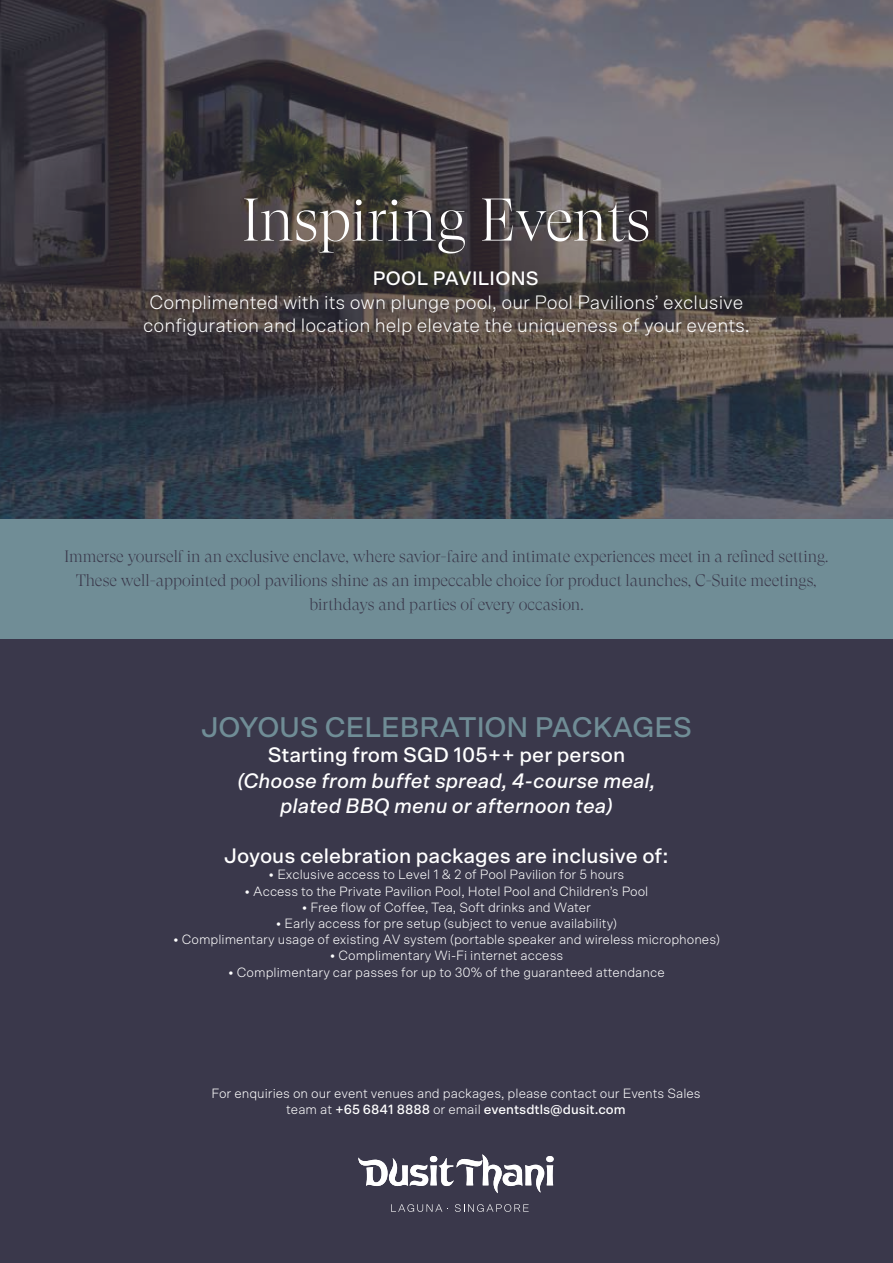
<style>
.page{position:relative;width:893px;height:1263px;background:#fff}
.page>*{position:absolute;margin:0;border:0;box-sizing:border-box;transform-origin:0 0}
.t1{font:300 60px "GT Super Display";color:#fff}
.t2{font:500 28.5px "Scto Grotesk A";color:#708d96}
.t3{font:500 21px "Scto Grotesk A";color:#fff}
.t4{font:italic 500 21px/25.2px "Scto Grotesk A";color:#fff;text-align:center}
.t5{font:300 19.5px/23.4px "Scto Grotesk A";color:#fff;text-align:center}
.t6{font:500 19.5px "Scto Grotesk A";letter-spacing:.015em;color:#fff}
.t7{font:300 16.5px/24px "GT Super Display";color:#3a384b;text-align:center}
.t8{font:300 13.5px/16.2px "Scto Grotesk A";color:#fff;text-align:center}
.s1{font-weight:500}
</style>
<div class="page">
<svg style="left:0;top:0;width:893px;height:520px;background:#4b494f"></svg>
<div style="left:0;top:520px;width:893px;height:729px;background:#708d96"></div>
<div style="left:0;top:640px;width:893px;height:623px;background:#3a384b"></div>
<svg style="left:391px;top:1204px;width:57px;height:8px"></svg>
<svg style="left:455px;top:1204px;width:74px;height:8px"></svg>
<svg style="left:358px;top:1154px;width:196px;height:39px"></svg>
<h1 class="t1" style="left:242px;top:188px;width:410px">Inspiring Events</h1>
<h3 class="t6" style="left:373px;top:267px;width:167px">POOL PAVILIONS</h3>
<h3 class="t5" style="left:143px;top:290px;width:608px">Complimented with its own plunge pool, our Pool Pavilions’ exclusive configuration and location help elevate the uniqueness of your events.</h3>
<p class="t7" style="left:64px;top:545px;width:766px">Immerse yourself in an exclusive enclave, where savior-faire and intimate experiences meet in a refined setting.<br>These well-appointed pool pavilions shine as an impeccable choice for product launches, C-Suite meetings, birthdays and parties of every occasion.</p>
<h2 class="t2" style="left:201px;top:710px;width:492px">JOYOUS CELEBRATION PACKAGES</h2>
<h3 class="t3" style="left:268px;top:743px;width:359px">Starting from SGD 105++ per person</h3>
<h3 class="t4" style="left:237px;top:767px;width:420px">(Choose from buffet spread, 4-course meal, plated BBQ menu or afternoon tea)</h3>
<h3 class="t3" style="left:224px;top:843px;width:446px">Joyous celebration packages are inclusive of:</h3>
<p class="t8" style="left:269px;top:866px;width:357px">• Exclusive access to Level 1 &amp; 2 of Pool Pavilion for 5 hours</p>
<p class="t8" style="left:245px;top:883px;width:405px">• Access to the Private Pavilion Pool, Hotel Pool and Children’s Pool</p>
<p class="t8" style="left:302px;top:899px;width:291px">• Free flow of Coffee, Tea, Soft drinks and Water</p>
<p class="t8" style="left:276px;top:915px;width:343px">• Early access for pre setup (subject to venue availability)</p>
<p class="t8" style="left:173px;top:931px;width:548px">• Complimentary usage of existing AV system (portable speaker and wireless microphones)</p>
<p class="t8" style="left:330px;top:947px;width:235px">• Complimentary Wi-Fi internet access</p>
<p class="t8" style="left:228px;top:964px;width:438px">• Complimentary car passes for up to 30% of the guaranteed attendance</p>
<p class="t8" style="left:211px;top:1085px;width:491px">For enquiries on our event venues and packages, please contact our Events Sales team at <span class="s1">+65 6841 8888</span> or email <span class="s1">eventsdtls@dusit.com</span></p>
</div>
